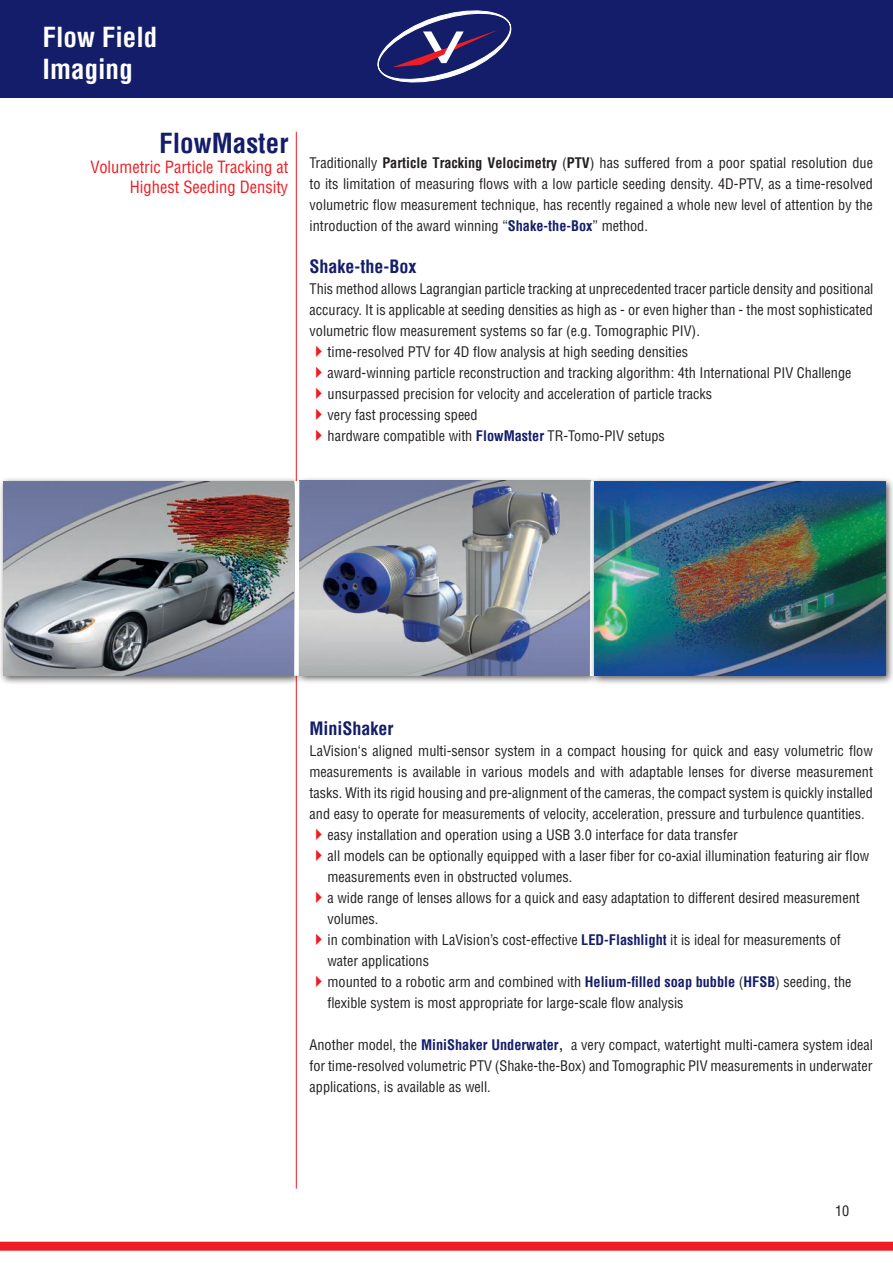
<style>
.page{position:relative;width:893px;height:1263px;background:#fff}
.page>*{position:absolute;margin:0;border:0;box-sizing:border-box;transform-origin:0 0}
.t1{font:700 condensed 27px/31.5px "Helvetica";color:#fff}
.t2{font:700 condensed 27px "Helvetica";color:#131d6a}
.t3{font:700 condensed 18px "Helvetica";color:#131d6a}
.t4{font:condensed 16.5px/19.8px "Helvetica";color:#ee1d23;text-align:right}
.t5{font:condensed 14.25px/21px "Helvetica";color:#231f20;text-align:justify}
.s1{font-weight:700}
.s2{font-weight:700;color:#131d6a}
.s3{color:#ee1d23}
</style>
<div class="page">
<div style="left:0;top:0;width:893px;height:97px;background:#131d6a"></div>
<hr style="left:296px;top:132px;width:1px;height:1056px;background:#ee1d23">
<div style="left:0;top:1242px;width:893px;height:9px;background:#ee1d23"></div>
<svg style="left:378px;top:11px;width:133px;height:71px"></svg>
<div style="left:0;top:476px;width:303px;height:209px;background:#231f20;opacity:.75"></div>
<img style="left:3px;top:481px;width:289px;height:195px">
<div style="left:295px;top:476px;width:304px;height:209px;background:#231f20;opacity:.75"></div>
<img style="left:302px;top:481px;width:286px;height:194px">
<svg style="left:292px;top:477px;width:10px;height:203px"></svg>
<svg style="left:588px;top:477px;width:2px;height:204px"></svg>
<div style="left:590px;top:477px;width:303px;height:208px;background:#231f20;opacity:.75"></div>
<img style="left:595px;top:481px;width:291px;height:195px">
<h1 class="t1" style="left:43px;top:21px;width:116px">Flow Field<br>Imaging</h1>
<h1 class="t2" style="left:159px;top:126px;width:131px">FlowMaster</h1>
<p class="t4" style="left:91px;top:157px;width:199px">Volumetric Particle Tracking at<br>Highest Seeding Density</p>
<p class="t5" style="left:310px;top:152px;width:565px">Traditionally <span class="s1">Particle Tracking Velocimetry</span> (<span class="s1">PTV</span>) has suffered from a poor spatial resolution due to its limitation of measuring flows with a low particle seeding density. 4D-PTV, as a time-resolved volumetric flow measurement technique, has recently regained a whole new level of attention by the introduction of the award winning “<span class="s2">Shake-the-Box</span>” method.</p>
<p class="t3" style="left:310px;top:254px;width:108px">Shake-the-Box</p>
<p class="t5" style="left:310px;top:278px;width:565px">This method allows Lagrangian particle tracking at unprecedented tracer particle density and positional accuracy. It is applicable at seeding densities as high as - or even higher than - the most sophisticated volumetric flow measurement systems so far (e.g. Tomographic PIV).</p>
<p class="t5" style="left:310px;top:341px;width:380px"><span class="s3">✔</span>time-resolved PTV for 4D flow analysis at high seeding densities</p>
<p class="t5" style="left:310px;top:362px;width:543px"><span class="s3">✔</span>award-winning particle reconstruction and tracking algorithm: 4th International PIV Challenge</p>
<p class="t5" style="left:310px;top:383px;width:404px"><span class="s3">✔</span>unsurpassed precision for velocity and acceleration of particle tracks</p>
<p class="t5" style="left:310px;top:404px;width:170px"><span class="s3">✔</span>very fast processing speed</p>
<p class="t5" style="left:310px;top:425px;width:357px"><span class="s3">✔</span>hardware compatible with <span class="s2">FlowMaster</span> TR-Tomo-PIV setups</p>
<p class="t3" style="left:310px;top:716px;width:86px">MiniShaker</p>
<p class="t5" style="left:310px;top:740px;width:565px">LaVision‘s aligned multi-sensor system in a compact housing for quick and easy volumetric flow measurements is available in various models and with adaptable lenses for diverse measurement tasks. With its rigid housing and pre-alignment of the cameras, the compact system is quickly installed and easy to operate for measurements of velocity, acceleration, pressure and turbulence quantities.</p>
<p class="t5" style="left:310px;top:824px;width:430px"><span class="s3">✔</span>easy installation and operation using a USB 3.0 interface for data transfer</p>
<p class="t5" style="left:327px;top:845px;width:543px;text-indent:-18px"><span class="s3">✔</span>all models can be optionally equipped with a laser fiber for co-axial illumination featuring air flow measurements even in obstructed volumes.</p>
<p class="t5" style="left:327px;top:887px;width:534px;text-indent:-18px"><span class="s3">✔</span>a wide range of lenses allows for a quick and easy adaptation to different desired measurement volumes.</p>
<p class="t5" style="left:327px;top:929px;width:515px;text-indent:-18px"><span class="s3">✔</span>in combination with LaVision’s cost-effective <span class="s2">LED-Flashlight</span> it is ideal for measurements of water applications</p>
<p class="t5" style="left:327px;top:971px;width:526px;text-indent:-18px"><span class="s3">✔</span>mounted to a robotic arm and combined with <span class="s2">Helium-filled soap bubble</span> (<span class="s2">HFSB</span>) seeding, the flexible system is most appropriate for large-scale flow analysis</p>
<p class="t5" style="left:310px;top:1034px;width:565px">Another model, the <span class="s2">MiniShaker Underwater,</span> a very compact, watertight multi-camera system ideal for time-resolved volumetric PTV (Shake-the-Box) and Tomographic PIV measurements in underwater applications, is available as well.</p>
<p class="t5" style="left:835px;top:1200px;width:16px">10</p>
</div>
